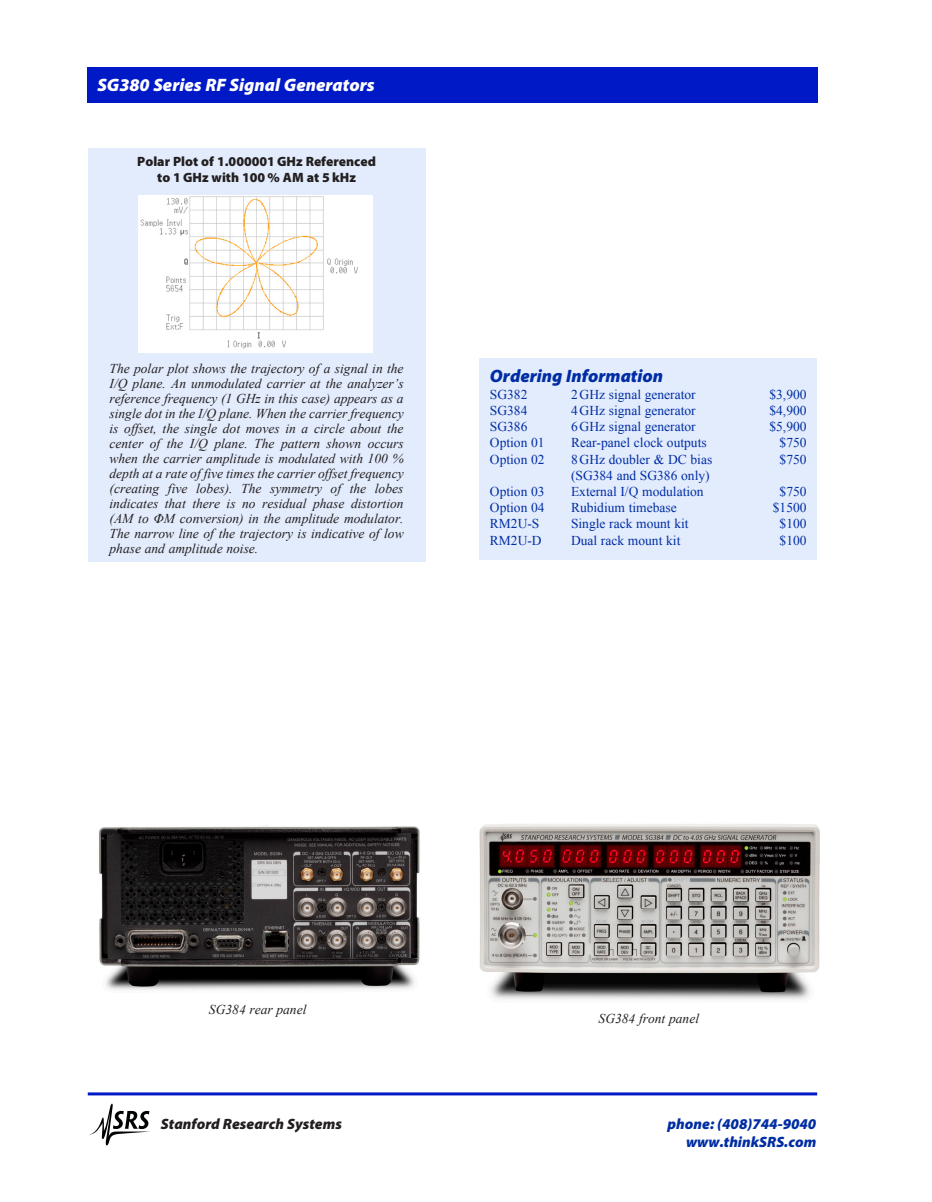
<style>
.page{position:relative;width:932px;height:1202px;background:#fff}
.page>*{position:absolute;margin:0;border:0;box-sizing:border-box;transform-origin:0 0}
.t1{font:italic 900 18px "Myriad Pro";color:#fff}
.t2{font:italic 900 18px "Myriad Pro";color:#002da3}
.t3{font:italic 900 15px/18px "Myriad Pro";color:#002da3;text-align:right}
.t4{font:italic 900 15px "Myriad Pro";color:#231f20}
.t5{font:italic 13.5px/15px "Times New Roman";color:#231f20;text-align:justify}
.t6{font:13.5px "Times New Roman";color:#002da3}
.t7{font:900 13.5px/16.2px "Myriad Pro";color:#231f20;text-align:center}
</style>
<div class="page">
<hr style="left:88px;top:1092px;width:729px;height:3px;background:#0019c7">
<svg style="left:89px;top:1103px;width:61px;height:42px"></svg>
<svg style="left:88px;top:102px;width:730px;height:1px"></svg>
<div style="left:88px;top:68px;width:730px;height:34px;background:#0019c7"></div>
<div style="left:479px;top:358px;width:338px;height:202px;background:#e3ecfd"></div>
<img style="left:479px;top:824px;width:341px;height:176px">
<img style="left:99px;top:826px;width:321px;height:164px">
<div style="left:88px;top:148px;width:337px;height:413px;background:#e3ecfd"></div>
<img style="left:138px;top:195px;width:234px;height:157px">
<h1 class="t1" style="left:97px;top:75px;width:279px">SG380 Series RF Signal Generators</h1>
<p class="t7" style="left:137px;top:153px;width:240px">Polar Plot of 1.000001 GHz Referenced to 1 GHz with 100 % AM at 5 kHz</p>
<p class="t5" style="left:109px;top:360px;width:296px">The polar plot shows the trajectory of a signal in the I/Q plane. An unmodulated carrier at the analyzer’s reference frequency (1 GHz in this case) appears as a single dot in the I/Q plane. When the carrier frequency is offset, the single dot moves in a circle about the center of the I/Q plane. The pattern shown occurs when the carrier amplitude is modulated with 100 % depth at a rate of five times the carrier offset frequency (creating five lobes). The symmetry of the lobes indicates that there is no residual phase distortion (AM to ΦM conversion) in the amplitude modulator.<br>The narrow line of the trajectory is indicative of low phase and amplitude noise.</p>
<h1 class="t2" style="left:490px;top:366px;width:175px">Ordering Information</h1>
<p class="t6" style="left:490px;top:385px;width:39px">SG382</p>
<p class="t6" style="left:571px;top:385px;width:126px">2GHz signal generator</p>
<p class="t6" style="left:769px;top:385px;width:39px">$3,900</p>
<p class="t6" style="left:490px;top:401px;width:39px">SG384</p>
<p class="t6" style="left:571px;top:401px;width:126px">4GHz signal generator</p>
<p class="t6" style="left:769px;top:401px;width:39px">$4,900</p>
<p class="t6" style="left:490px;top:417px;width:39px">SG386</p>
<p class="t6" style="left:571px;top:417px;width:126px">6GHz signal generator</p>
<p class="t6" style="left:769px;top:417px;width:39px">$5,900</p>
<p class="t6" style="left:490px;top:434px;width:56px">Option 01</p>
<p class="t6" style="left:571px;top:434px;width:137px">Rear-panel clock outputs</p>
<p class="t6" style="left:779px;top:434px;width:28px">$750</p>
<p class="t6" style="left:490px;top:450px;width:56px">Option 02</p>
<p class="t6" style="left:571px;top:450px;width:143px">8GHz doubler &amp; DC bias</p>
<p class="t6" style="left:779px;top:450px;width:28px">$750</p>
<p class="t6" style="left:571px;top:466px;width:140px">(SG384 and SG386 only)</p>
<p class="t6" style="left:490px;top:482px;width:56px">Option 03</p>
<p class="t6" style="left:571px;top:482px;width:134px">External I/Q modulation</p>
<p class="t6" style="left:779px;top:482px;width:28px">$750</p>
<p class="t6" style="left:490px;top:498px;width:56px">Option 04</p>
<p class="t6" style="left:571px;top:498px;width:107px">Rubidium timebase</p>
<p class="t6" style="left:772px;top:498px;width:35px">$1500</p>
<p class="t6" style="left:490px;top:515px;width:51px">RM2U-S</p>
<p class="t6" style="left:571px;top:515px;width:119px">Single rack mount kit</p>
<p class="t6" style="left:779px;top:515px;width:28px">$100</p>
<p class="t6" style="left:490px;top:531px;width:53px">RM2U-D</p>
<p class="t6" style="left:571px;top:531px;width:111px">Dual rack mount kit</p>
<p class="t6" style="left:779px;top:531px;width:28px">$100</p>
<p class="t5" style="left:209px;top:1001px;width:99px">SG384 rear panel</p>
<p class="t5" style="left:598px;top:1010px;width:102px">SG384 front panel</p>
<p class="t4" style="left:161px;top:1115px;width:182px">Stanford Research Systems</p>
<p class="t3" style="left:667px;top:1115px;width:150px">phone: (408)744-9040 www.thinkSRS.com</p>
</div>
